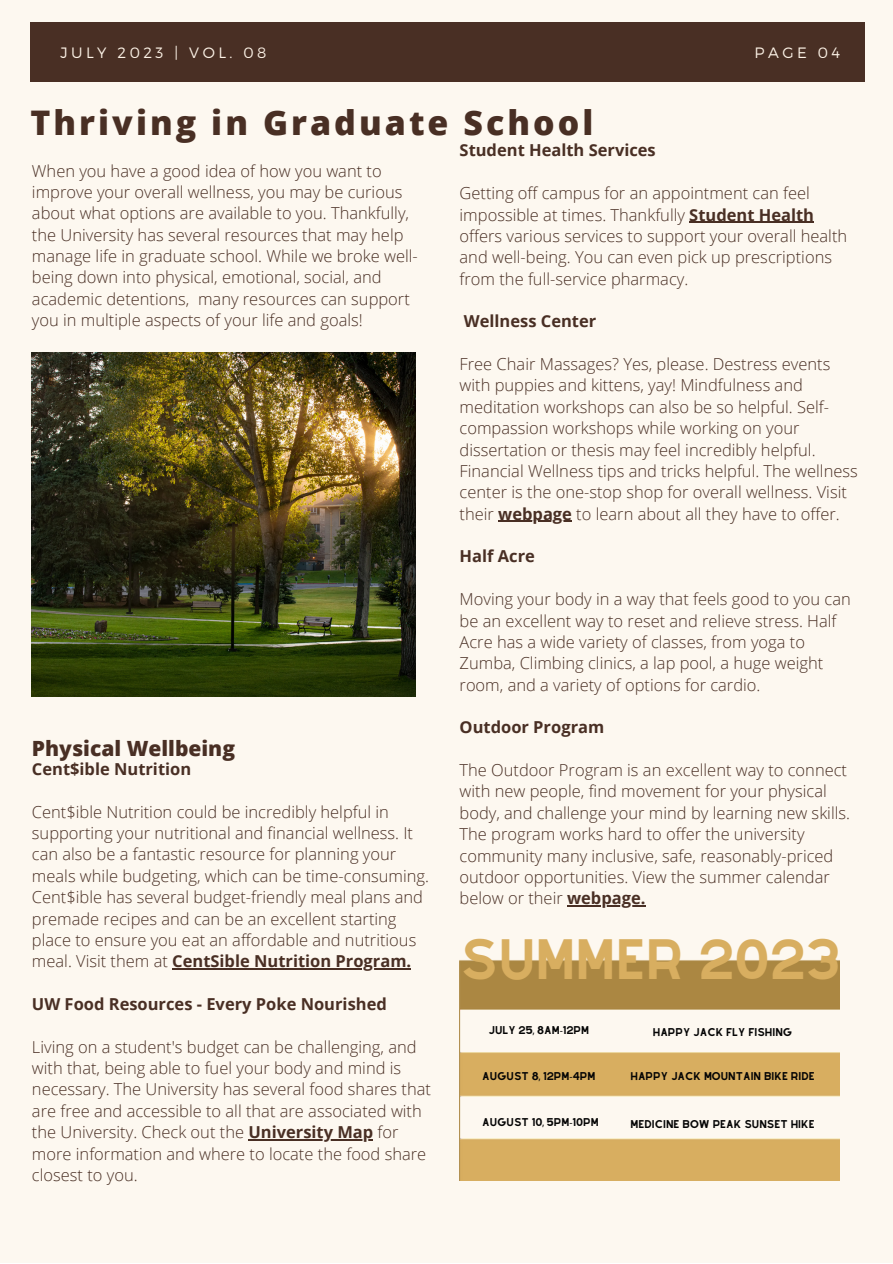
<style>
.page{position:relative;width:893px;height:1264px;background:#fff}
.page>*{position:absolute;margin:0;border:0;box-sizing:border-box;transform-origin:0 0}
.t1{font:49.65px "Alyssum Sans";color:#d8ae60}
.t2{font:800 33.9px "Open Sans";letter-spacing:.09em;color:#492f24}
.t3{font:800 21px "Open Sans";color:#492f24}
.t4{font:300 16.5px/21.3px "Open Sans";color:#492f24}
.t5{font:700 16.5px "Open Sans";color:#492f24}
.t6{font:300 15px "Montserrat";letter-spacing:.23em;color:#fcf2e6}
.t7{font:9.9px "Alyssum Sans";color:#050505}
.s1{font-weight:700}
.s2{font-family:"Noto Sans"}
</style>
<div class="page">
<div style="left:0;top:0;width:892px;height:1262px;background:#fdf8f0"></div>
<div style="left:30px;top:23px;width:835px;height:59px;background:#492f24"></div>
<hr style="left:172px;top:968px;width:239px;height:1px;background:#492f24">
<hr style="left:248px;top:1139px;width:125px;height:1px;background:#492f24">
<img style="left:32px;top:352px;width:383px;height:344px">
<img style="left:459px;top:960px;width:380px;height:220px">
<hr style="left:689px;top:222px;width:125px;height:1px;background:#492f24">
<hr style="left:498px;top:521px;width:74px;height:1px;background:#492f24">
<hr style="left:567px;top:905px;width:78px;height:1px;background:#492f24">
<p class="t6" style="left:60px;top:43px;width:207px">JULY 2023 | VOL. 08</p>
<p class="t6" style="left:754px;top:45px;width:54px">PAGE</p>
<p class="t6" style="left:754px;top:43px;width:54px">PAGE</p>
<p class="t6" style="left:817px;top:45px;width:24px">02</p>
<p class="t6" style="left:817px;top:43px;width:24px">04</p>
<p class="t2" style="left:30px;top:98px;width:564px">Thriving in Graduate School</p>
<p class="t5" style="left:459px;top:139px;width:198px">Student Health Services</p>
<p class="t4" style="left:459px;top:182px;width:389px">Getting off campus for an appointment can feel impossible at times. Thankfully <span class="s1">Student Health </span>offers various services to support your overall health and well-being. You can even pick up prescriptions from the full-service pharmacy.</p>
<p class="t5" style="left:464px;top:310px;width:134px">Wellness Center</p>
<p class="t4" style="left:459px;top:353px;width:399px">Free Chair Massages? Yes, please. Destress events with puppies and kittens, yay! Mindfulness and meditation workshops can also be so helpful. Self&shy;compassion workshops while working on your dissertation or thesis may feel incredibly helpful.<br>Financial Wellness tips and tricks helpful. The wellness center is the one-stop shop for overall wellness. Visit their <span class="s1">webpage</span> to learn about all they have to offer.</p>
<p class="t5" style="left:459px;top:544px;width:77px">Half Acre</p>
<p class="t4" style="left:459px;top:588px;width:393px">Moving your body in a way that feels good to you can be an excellent way to reset and relieve stress. Half Acre has a wide variety of classes, from yoga to Zumba, Climbing clinics, a lap pool, a huge weight room, and a variety of options for cardio.</p>
<p class="t5" style="left:459px;top:715px;width:146px">Outdoor Program</p>
<p class="t4" style="left:459px;top:759px;width:392px">The Outdoor Program is an excellent way to connect with new people, find movement for your physical body, and challenge your mind by learning new skills.<br>The program works hard to offer the university community many inclusive, safe, reasonably-priced outdoor opportunities. View the summer calendar below or their <span class="s1">webpage.</span></p>
<p class="t1" style="left:460px;top:929px;width:381px">SUMMER 2023</p>
<p class="t4" style="left:32px;top:160px;width:387px">When you have a good idea of how you want to improve your overall wellness, you may be curious about what options are available to you. Thankfully, the University has several resources that may help manage life in graduate school. While we broke well&shy;being down into physical, emotional, social, and academic detentions, many resources can support you in multiple aspects of your life and goals!</p>
<p class="t3" style="left:32px;top:733px;width:205px">Physical Wellbeing</p>
<p class="t5" style="left:32px;top:757px;width:161px">Cent$ible Nutrition</p>
<p class="t4" style="left:32px;top:800px;width:398px">Cent$ible Nutrition could be incredibly helpful in supporting your nutritional and financial wellness. It can also be a fantastic resource for planning your meals while budgeting, which can be time-consuming.<br>Cent$ible has several budget-friendly meal plans and premade recipes and can be an excellent starting place to ensure you eat an affordable and nutritious meal. Visit them at <span class="s1">CentSible Nutrition Program.</span></p>
<p class="t5" style="left:32px;top:992px;width:356px">UW Food Resources - Every Poke Nourished</p>
<p class="t4" style="left:32px;top:1035px;width:400px">Living on a student's budget can be challenging, and with that, being able to fuel your body and mind is necessary. The University has several food shares that are free and accessible to all that are associated with the University. Check out the <span class="s1">University Map</span> for more information and where to locate the food share closest to you.</p>
<p class="t7" style="left:488px;top:1023px;width:102px">JULY 25, 8AM<span class="s2">-</span>12PM</p>
<p class="t7" style="left:482px;top:1069px;width:115px">AUGUST 8, 12PM<span class="s2">-</span>4PM</p>
<p class="t7" style="left:482px;top:1116px;width:118px">AUGUST 10, 5PM<span class="s2">-</span>10PM</p>
<p class="t7" style="left:652px;top:1025px;width:141px">HAPPY JACK FLY FISHING</p>
<p class="t7" style="left:630px;top:1069px;width:186px">HAPPY JACK MOUNTAIN BIKE RIDE</p>
<p class="t7" style="left:630px;top:1117px;width:186px">MEDICINE BOW PEAK SUNSET HIKE</p>
</div>
